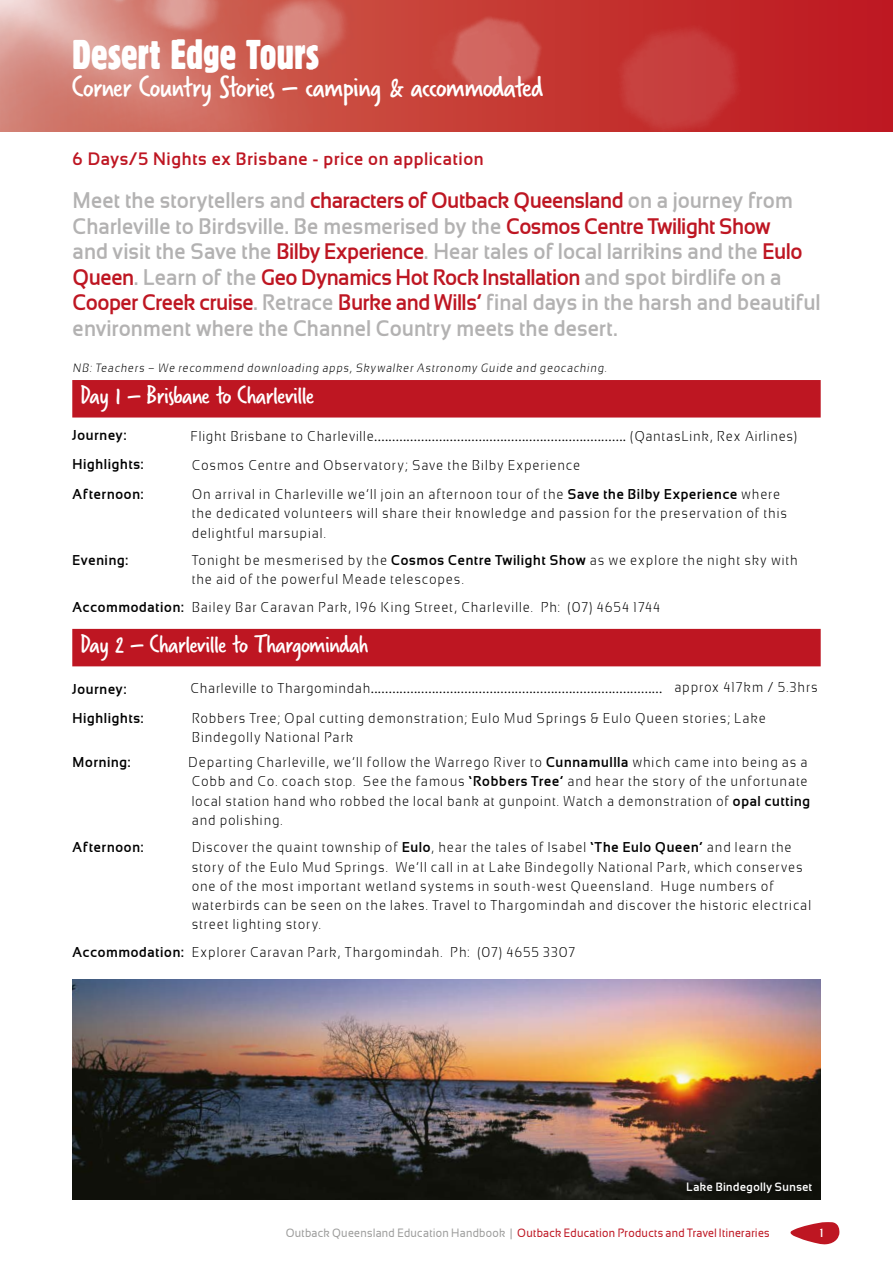
<style>
.page{position:relative;width:893px;height:1263px;background:#fff}
.page>*{position:absolute;margin:0;border:0;box-sizing:border-box;transform-origin:0 0}
.t1{font:40.5px "Alive";letter-spacing:-.005em;color:#fff}
.t2{font:30px "Shine";letter-spacing:-.025em;color:#fff}
.t3{font:25.5px "Shine";letter-spacing:-.025em;color:#fff}
.t4{font:700 22.5px/25.5px "Sansation";letter-spacing:-.005em;color:#b3b2b2}
.t5{font:700 18px "Sansation";letter-spacing:.025em;color:#be1622}
.t6{font:300 14.25px/19.2px "Sansation";letter-spacing:.035em;color:#000}
.t7{font:14.25px "Minion Pro";color:#000}
.t8{font:700 14.25px "Sansation";letter-spacing:.035em;color:#000}
.t9{font:12px "Sansation";color:#be1622}
.t10{font:italic 300 12px "Sansation";letter-spacing:.04em;color:#000}
.t11{font:700 12px "Sansation";letter-spacing:.02em;color:#fff}
.s1{color:#be1622}
.s2{font-family:"Sansation";font-weight:300}
.s3{font-weight:700}
.s4{color:#9d9d9c}
</style>
<div class="page">
<svg style="left:790px;top:1222px;width:49px;height:23px"></svg>
<div style="left:72px;top:380px;width:749px;height:37px;background:#be1622"></div>
<div style="left:72px;top:629px;width:749px;height:37px;background:#be1622"></div>
<img style="left:0;top:0;width:876px;height:132px">
<img style="left:72px;top:979px;width:749px;height:220px">
<div style="left:679px;top:1175px;width:140px;height:25px;background:#000;opacity:.75"></div>
<h1 class="t1" style="left:72px;top:29px;width:249px">Desert Edge Tours</h1>
<h2 class="t2" style="left:72px;top:63px;width:473px">Corner Country Stories – camping &amp; accommodated</h2>
<p class="t5" style="left:72px;top:147px;width:413px">6 Days/5 Nights ex Brisbane - price on application</p>
<p class="t4" style="left:72px;top:188px;width:750px">Meet the storytellers and <span class="s1">characters of Outback Queensland</span> on a journey from Charleville to Birdsville. Be mesmerised by the <span class="s1">Cosmos Centre Twilight Show<br></span>and visit the Save the <span class="s1">Bilby Experience</span>. Hear tales of local larrikins and the <span class="s1">Eulo Queen</span>. Learn of the <span class="s1">Geo Dynamics Hot Rock Installation</span> and spot birdlife on a <span class="s1">Cooper Creek cruise</span>. Retrace <span class="s1">Burke and Wills’</span> final days in the harsh and beautiful environment where the Channel Country meets the desert.</p>
<p class="t10" style="left:72px;top:361px;width:536px">NB: Teachers – We recommend downloading apps, Skywalker Astronomy Guide and geocaching.</p>
<h3 class="t3" style="left:81px;top:375px;width:235px">Day 1 – Brisbane to Charleville</h3>
<p class="t8" style="left:72px;top:426px;width:55px">Journey:</p>
<p class="t7" style="left:190px;top:427px;width:609px"><span class="s2">Flight Brisbane to Charleville</span>...................................................................... <span class="s2">(QantasLink, Rex Airlines)</span></p>
<p class="t8" style="left:72px;top:455px;width:73px">Highlights:</p>
<p class="t6" style="left:191px;top:456px;width:390px">Cosmos Centre and Observatory; Save the Bilby Experience</p>
<p class="t8" style="left:72px;top:486px;width:72px">Afternoon:</p>
<p class="t6" style="left:191px;top:485px;width:597px">On arrival in Charleville we’ll join an afternoon tour of the <span class="s3">Save the Bilby Experience</span> where the dedicated volunteers will share their knowledge and passion for the preservation of this delightful marsupial.</p>
<p class="t8" style="left:72px;top:552px;width:57px">Evening:</p>
<p class="t6" style="left:191px;top:551px;width:608px">Tonight be mesmerised by the <span class="s3">Cosmos Centre Twilight Show</span> as we explore the night sky with the aid of the powerful Meade telescopes.</p>
<p class="t6" style="left:72px;top:597px;width:590px"><span class="s3">Accommodation:</span> Bailey Bar Caravan Park, 196 King Street, Charleville. Ph: (07) 4654 1744</p>
<h3 class="t3" style="left:81px;top:624px;width:289px">Day 2 – Charleville to Thargomindah</h3>
<p class="t8" style="left:72px;top:681px;width:55px">Journey:</p>
<p class="t6" style="left:674px;top:677px;width:145px">approx 417km / 5.3hrs</p>
<p class="t8" style="left:72px;top:709px;width:73px">Highlights:</p>
<p class="t6" style="left:191px;top:708px;width:576px">Robbers Tree; Opal cutting demonstration; Eulo Mud Springs &amp; Eulo Queen stories; Lake<br>Bindegolly National Park</p>
<p class="t8" style="left:72px;top:754px;width:60px">Morning:</p>
<p class="t6" style="left:188px;top:753px;width:623px">Departing Charleville, we’ll follow the Warrego River to <span class="s3">Cunnamullla</span> which came into being as a Cobb and Co. coach stop. See the famous <span class="s3">‘Robbers Tree’</span> and hear the story of the unfortunate local station hand who robbed the local bank at gunpoint. Watch a demonstration of <span class="s3">opal cutting </span>and polishing.</p>
<p class="t8" style="left:72px;top:839px;width:72px">Afternoon:</p>
<p class="t6" style="left:191px;top:838px;width:621px">Discover the quaint township of <span class="s3">Eulo</span>, hear the tales of Isabel <span class="s3">‘The Eulo Queen’</span> and learn the story of the Eulo Mud Springs. We’ll call in at Lake Bindegolly National Park, which conserves one of the most important wetland systems in south-west Queensland. Huge numbers of waterbirds can be seen on the lakes. Travel to Thargomindah and discover the historic electrical street lighting story.</p>
<p class="t6" style="left:72px;top:942px;width:504px"><span class="s3">Accommodation:</span> Explorer Caravan Park, Thargomindah. Ph: (07) 4655 3307</p>
<p class="t11" style="left:686px;top:1179px;width:127px">Lake Bindegolly Sunset</p>
<p class="t9" style="left:285px;top:1226px;width:486px"><span class="s4">Outback Queensland Education Handbook |</span> Outback Education Products and Travel Itineraries</p>
<p class="t11" style="left:820px;top:1226px;width:5px">1</p>
</div>
